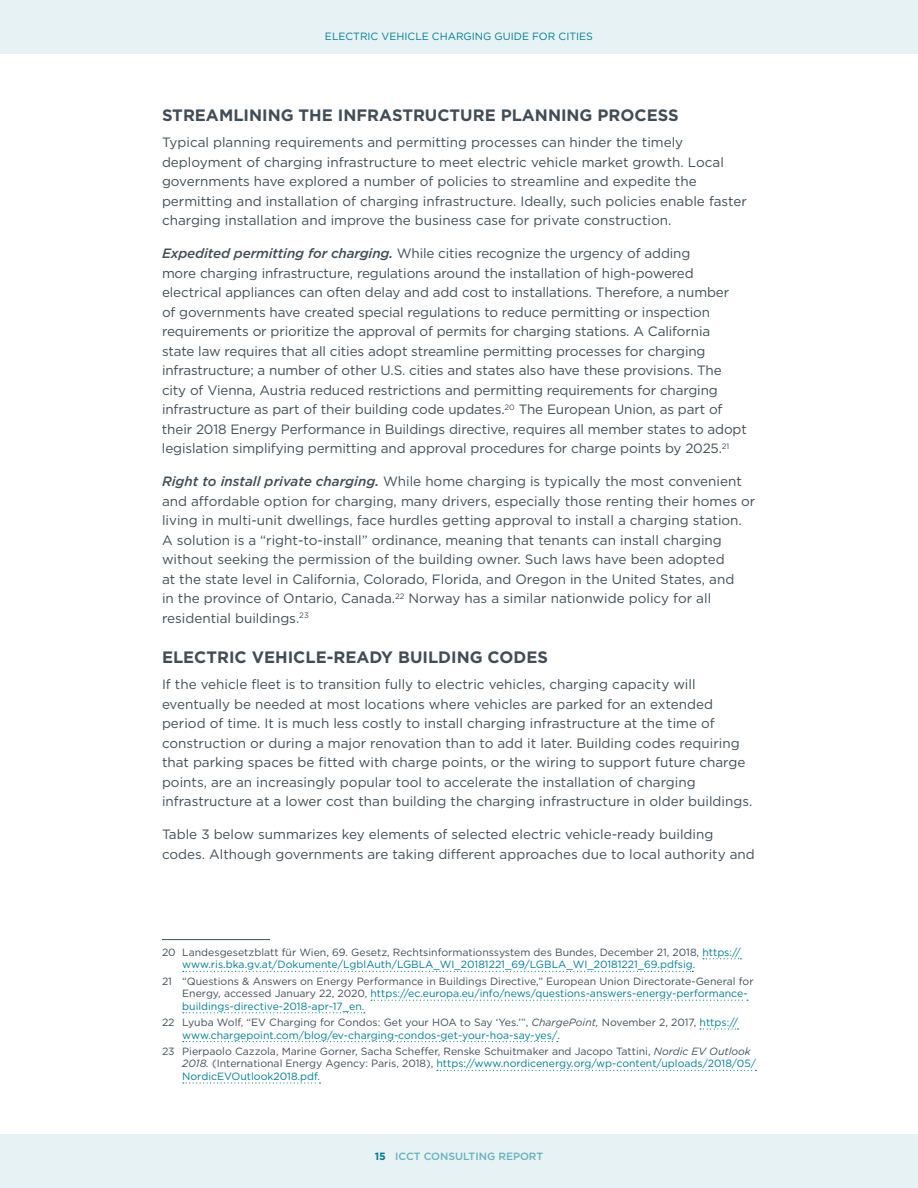
<style>
.page{position:relative;width:918px;height:1188px;background:#fff}
.page>*{position:absolute;margin:0;border:0;box-sizing:border-box;transform-origin:0 0}
.t1{font:700 16.5px "Gotham";color:#414d56}
.t2{font:13.5px/19.5px "Gotham";color:#414d56}
.t3{font:10.5px/12.6px "Gotham";color:#414d56}
.t4{font:10.5px/12.6px "Gotham";color:#007d93}
.t5{font:500 10.5px "Gotham";color:#66b1be}
.s1{font-weight:500;font-style:italic}
.s2{color:#414d56}
.s3{color:#007d93}
.s4{font-style:italic;color:#414d56}
.s5{font-style:italic}
.s6{font-weight:700;color:#007d93}
</style>
<div class="page">
<div style="left:0;top:1134px;width:918px;height:54px;background:#e6f2f4"></div>
<div style="left:0;top:0;width:918px;height:54px;background:#e6f2f4"></div>
<hr style="left:162px;top:939px;width:108px;height:1px;background:#414d56">
<svg style="left:703px;top:958px;width:38px;height:1px"></svg>
<svg style="left:183px;top:971px;width:510px;height:1px"></svg>
<svg style="left:371px;top:1000px;width:377px;height:1px"></svg>
<svg style="left:183px;top:1012px;width:182px;height:1px"></svg>
<svg style="left:700px;top:1028px;width:39px;height:2px"></svg>
<svg style="left:183px;top:1041px;width:375px;height:1px"></svg>
<svg style="left:437px;top:1070px;width:319px;height:1px"></svg>
<svg style="left:183px;top:1082px;width:138px;height:2px"></svg>
<p class="t4" style="left:325px;top:30px;width:270px">ELECTRIC VEHICLE CHARGING GUIDE FOR CITIES</p>
<p class="t1" style="left:162px;top:104px;width:518px">STREAMLINING THE INFRASTRUCTURE PLANNING PROCESS</p>
<p class="t2" style="left:162px;top:133px;width:586px">Typical planning requirements and permitting processes can hinder the timely deployment of charging infrastructure to meet electric vehicle market growth. Local governments have explored a number of policies to streamline and expedite the permitting and installation of charging infrastructure. Ideally, such policies enable faster charging installation and improve the business case for private construction.</p>
<p class="t2" style="left:162px;top:244px;width:586px"><span class="s1">Expedited permitting for charging.</span> While cities recognize the urgency of adding<br>more charging infrastructure, regulations around the installation of high-powered electrical appliances can often delay and add cost to installations. Therefore, a number<br>of governments have created special regulations to reduce permitting or inspection requirements or prioritize the approval of permits for charging stations. A California<br>state law requires that all cities adopt streamline permitting processes for charging infrastructure; a number of other U.S. cities and states also have these provisions. The city of Vienna, Austria reduced restrictions and permitting requirements for charging infrastructure as part of their building code updates.<sup>20</sup> The European Union, as part of their 2018 Energy Performance in Buildings directive, requires all member states to adopt legislation simplifying permitting and approval procedures for charge points by 2025.<sup>21</sup></p>
<p class="t2" style="left:162px;top:472px;width:595px"><span class="s1">Right to install private charging.</span> While home charging is typically the most convenient and affordable option for charging, many drivers, especially those renting their homes or living in multi-unit dwellings, face hurdles getting approval to install a charging station.<br>A solution is a “right-to-install” ordinance, meaning that tenants can install charging without seeking the permission of the building owner. Such laws have been adopted<br>at the state level in California, Colorado, Florida, and Oregon in the United States, and<br>in the province of Ontario, Canada.<sup>22</sup> Norway has a similar nationwide policy for all residential buildings.<sup>23</sup></p>
<p class="t1" style="left:162px;top:646px;width:387px">ELECTRIC VEHICLE-READY BUILDING CODES</p>
<p class="t2" style="left:162px;top:674px;width:592px">If the vehicle fleet is to transition fully to electric vehicles, charging capacity will eventually be needed at most locations where vehicles are parked for an extended period of time. It is much less costly to install charging infrastructure at the time of construction or during a major renovation than to add it later. Building codes requiring that parking spaces be fitted with charge points, or the wiring to support future charge points, are an increasingly popular tool to accelerate the installation of charging infrastructure at a lower cost than building the charging infrastructure in older buildings.</p>
<p class="t2" style="left:162px;top:824px;width:594px">Table 3 below summarizes key elements of selected electric vehicle-ready building codes. Although governments are taking different approaches due to local authority and</p>
<p class="t4" style="left:182px;top:946px;width:560px;text-indent:-20px"><span class="s2">20 Landesgesetzblatt für Wien, 69. Gesetz, Rechtsinformationssystem des Bundes, December 21, 2018,</span> https:// www.ris.bka.gv.at/Dokumente/LgblAuth/LGBLA_WI_20181221_69/LGBLA_WI_20181221_69.pdfsig<span class="s2">.</span></p>
<p class="t3" style="left:182px;top:974px;width:573px;text-indent:-20px">21 “Questions &amp; Answers on Energy Performance in Buildings Directive,” European Union Directorate-General for<br>Energy, accessed January 22, 2020, <span class="s3">https://ec.europa.eu/info/news/questions-answers-energy-performance&shy;buildings-directive-2018-apr-17_en.</span></p>
<p class="t4" style="left:182px;top:1016px;width:557px;text-indent:-20px"><span class="s2">22 Lyuba Wolf, “EV Charging for Condos: Get your HOA to Say ‘Yes.’”,</span> <span class="s4">ChargePoint,</span> <span class="s2">November 2, 2017,</span> https:// www.chargepoint.com/blog/ev-charging-condos-get-your-hoa-say-yes/<span class="s2">.</span></p>
<p class="t3" style="left:182px;top:1045px;width:575px;text-indent:-20px">23 Pierpaolo Cazzola, Marine Gorner, Sacha Scheffer, Renske Schuitmaker and Jacopo Tattini, <span class="s5">Nordic EV Outlook<br>2018.</span> (International Energy Agency: Paris, 2018), <span class="s3">https://www.nordicenergy.org/wp-content/uploads/2018/05/<br>NordicEVOutlook2018.pdf.</span></p>
<p class="t5" style="left:375px;top:1149px;width:170px"><span class="s6">15</span> ICCT CONSULTING REPORT</p>
</div>
